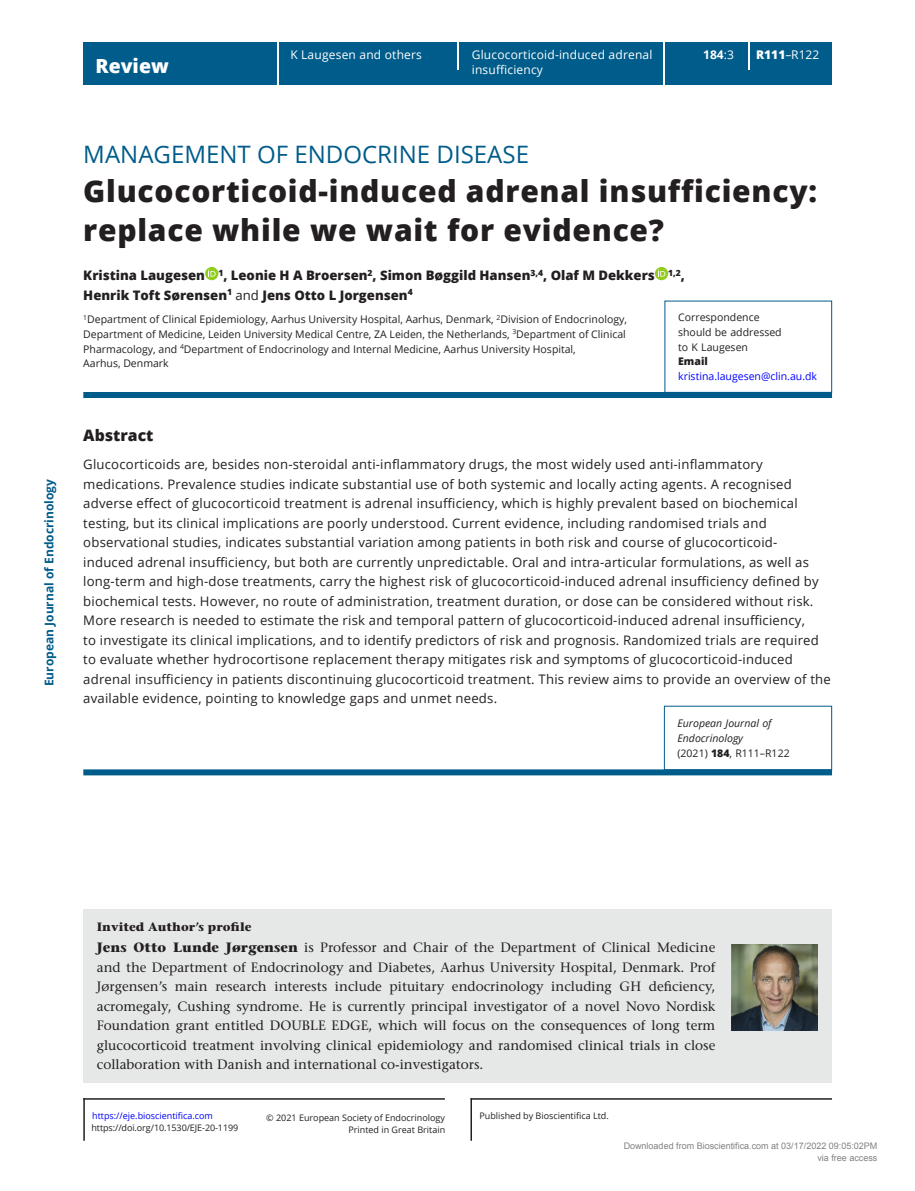
<style>
.page{position:relative;width:915px;height:1191px;background:#fff}
.page>*{position:absolute;margin:0;border:0;box-sizing:border-box;transform-origin:0 0}
.CT{font:800 30px/39px "Open Sans";letter-spacing:.025em;color:#231f20}
.AT-CT{font:24px "Open Sans";color:#005c8a}
.AT{font:800 19.5px "Open Sans";color:#fff}
.ABS_H{font:800 15.75px "Open Sans";color:#231f20}
.IAP_TXT{font:500 13.5px/19.5px "Stone Serif Std";color:#231f20;text-align:justify}
.ABS_TXT_L{font:13.2px/19.5px "Open Sans";letter-spacing:.015em;color:#231f20}
.AU{font:800 13.2px/19.5px "Open Sans";color:#231f20}
.t1{font:12px "Open Sans";letter-spacing:.015em;color:#fff}
.t2{font:700 12px "Open Sans";color:#005c8a}
.H1_IAP{font:700 12px "Stone Serif Std";color:#231f20}
.t3{font:700 12px "Open Sans";color:#fff}
.Address{font:10.5px/14.7px "Open Sans";color:#231f20}
.Corres{font:italic 10.5px/14.7px "Open Sans";color:#231f20}
.Corres-2{font:10.5px "Open Sans";color:#231f20}
.Corres-3{font:10.5px "Open Sans";color:#00f}
.Corres-4{font:800 10.5px "Open Sans";color:#231f20}
.DOI{font:9px "Open Sans";color:#231f20}
.t4{font:9px/12px "Arial";color:rgb(0 0 0/.5);text-align:right}
.t5{font:9px "Open Sans";color:#00f}
.TXT{font:9px "Open Sans";color:#231f20}
.s1{font-weight:400}
.s2{font-weight:800}
.s3{font-style:normal}
.s4{font-weight:800;font-style:normal}
.s5{font-weight:700}
</style>
<div class="page">
<hr style="left:470px;top:1098px;width:361px;height:1px;background:#231f20">
<hr style="left:470px;top:1098px;width:2px;height:42px;background:#231f20">
<hr style="left:83px;top:1098px;width:361px;height:1px;background:#231f20">
<hr style="left:83px;top:1098px;width:2px;height:42px;background:#231f20">
<div style="left:83px;top:42px;width:748px;height:43px;background:#005c8a"></div>
<hr style="left:277px;top:42px;width:1px;height:43px;background:#fff">
<hr style="left:663px;top:42px;width:1px;height:43px;background:#fff">
<hr style="left:457px;top:42px;width:2px;height:27px;background:#fff">
<hr style="left:747px;top:42px;width:2px;height:27px;background:#fff">
<div style="left:83px;top:392px;width:748px;height:6px;background:#005c8a"></div>
<div style="left:83px;top:769px;width:748px;height:6px;background:#005c8a"></div>
<svg style="left:205px;top:267px;width:13px;height:13px"></svg>
<svg style="left:208px;top:269px;width:7px;height:8px"></svg>
<svg style="left:654px;top:267px;width:14px;height:13px"></svg>
<svg style="left:658px;top:269px;width:7px;height:8px"></svg>
<div style="left:664px;top:301px;width:167px;height:92px;border:1px solid #005c8a"></div>
<div style="left:663px;top:706px;width:168px;height:64px;border:1px solid #005c8a"></div>
<div style="left:83px;top:909px;width:748px;height:174px;background:#e5e8e7"></div>
<img style="left:731px;top:944px;width:86px;height:86px">
<p class="AT" style="left:95px;top:51px;width:75px">Review</p>
<p class="t1" style="left:290px;top:47px;width:133px">K Laugesen and others</p>
<p class="t1" style="left:471px;top:47px;width:182px">Glucocorticoid-induced adrenal</p>
<p class="t3" style="left:703px;top:47px;width:32px">184<span class="s1">:3</span></p>
<p class="t1" style="left:756px;top:47px;width:65px"><span class="s2">R111</span>–R122</p>
<p class="t1" style="left:471px;top:61px;width:73px">insufficiency</p>
<p class="t2" style="left:40px;top:686px;width:209px;rotate:-90deg">European Journal of Endocrinology</p>
<p class="AT-CT" style="left:83px;top:138px;width:447px">MANAGEMENT OF ENDOCRINE DISEASE</p>
<p class="CT" style="left:83px;top:170px;width:735px">Glucocorticoid-induced adrenal insufficiency: replace while we wait for evidence?</p>
<p class="AU" style="left:83px;top:265px;width:603px">Kristina Laugesen <sup>1</sup>, Leonie H A Broersen<sup>2</sup>, Simon Bøggild Hansen<sup>3,4</sup>, Olaf M Dekkers <sup>1,2</sup>,<br>Henrik Toft Sørensen<sup>1</sup> <span class="s1">and</span> Jens Otto L Jorgensen<sup>4</sup></p>
<p class="Address" style="left:83px;top:312px;width:545px"><sup>1</sup>Department of Clinical Epidemiology, Aarhus University Hospital, Aarhus, Denmark, <sup>2</sup>Division of Endocrinology, Department of Medicine, Leiden University Medical Centre, ZA Leiden, the Netherlands, <sup>3</sup>Department of Clinical Pharmacology, and <sup>4</sup>Department of Endocrinology and Internal Medicine, Aarhus University Hospital,<br>Aarhus, Denmark</p>
<p class="Corres-2" style="left:678px;top:310px;width:83px">Correspondence</p>
<p class="Corres-2" style="left:678px;top:325px;width:105px">should be addressed</p>
<p class="Corres-2" style="left:678px;top:340px;width:71px">to K Laugesen</p>
<p class="Corres-4" style="left:678px;top:353px;width:31px">Email</p>
<p class="Corres-3" style="left:678px;top:369px;width:140px">kristina.laugesen@clin.au.dk</p>
<p class="ABS_H" style="left:83px;top:423px;width:72px">Abstract</p>
<p class="ABS_TXT_L" style="left:83px;top:454px;width:748px">Glucocorticoids are, besides non-steroidal anti-inflammatory drugs, the most widely used anti-inflammatory medications. Prevalence studies indicate substantial use of both systemic and locally acting agents. A recognised adverse effect of glucocorticoid treatment is adrenal insufficiency, which is highly prevalent based on biochemical testing, but its clinical implications are poorly understood. Current evidence, including randomised trials and observational studies, indicates substantial variation among patients in both risk and course of glucocorticoid&shy;induced adrenal insufficiency, but both are currently unpredictable. Oral and intra-articular formulations, as well as long-term and high-dose treatments, carry the highest risk of glucocorticoid-induced adrenal insufficiency defined by biochemical tests. However, no route of administration, treatment duration, or dose can be considered without risk.<br>More research is needed to estimate the risk and temporal pattern of glucocorticoid-induced adrenal insufficiency,<br>to investigate its clinical implications, and to identify predictors of risk and prognosis. Randomized trials are required to evaluate whether hydrocortisone replacement therapy mitigates risk and symptoms of glucocorticoid-induced adrenal insufficiency in patients discontinuing glucocorticoid treatment. This review aims to provide an overview of the available evidence, pointing to knowledge gaps and unmet needs.</p>
<p class="Corres" style="left:677px;top:716px;width:114px">European Journal of<br>Endocrinology<br><span class="s3">(2021)</span> <span class="s4">184</span><span class="s3">, R111–R122</span></p>
<p class="H1_IAP" style="left:97px;top:919px;width:156px">Invited Author’s profile</p>
<p class="IAP_TXT" style="left:97px;top:937px;width:620px"><span class="s5">Jens Otto Lunde Jørgensen</span> is Professor and Chair of the Department of Clinical Medicine and the Department of Endocrinology and Diabetes, Aarhus University Hospital, Denmark. Prof Jørgensen’s main research interests include pituitary endocrinology including GH deficiency, acromegaly, Cushing syndrome. He is currently principal investigator of a novel Novo Nordisk Foundation grant entitled DOUBLE EDGE, which will focus on the consequences of long term glucocorticoid treatment involving clinical epidemiology and randomised clinical trials in close collaboration with Danish and international co-investigators.</p>
<p class="t5" style="left:92px;top:1109px;width:122px">https://eje.bioscientifica.com</p>
<p class="DOI" style="left:266px;top:1112px;width:180px">© 2021 European Society of Endocrinology</p>
<p class="DOI" style="left:91px;top:1121px;width:148px">https://doi.org/10.1530/EJE-20-1199</p>
<p class="DOI" style="left:348px;top:1123px;width:98px">Printed in Great Britain</p>
<p class="TXT" style="left:479px;top:1109px;width:131px">Published by Bioscientifica Ltd.</p>
<p class="t4" style="left:623px;top:1139px;width:255px">Downloaded from Bioscientifica.com at 03/17/2022 09:05:02PM via free access</p>
</div>
